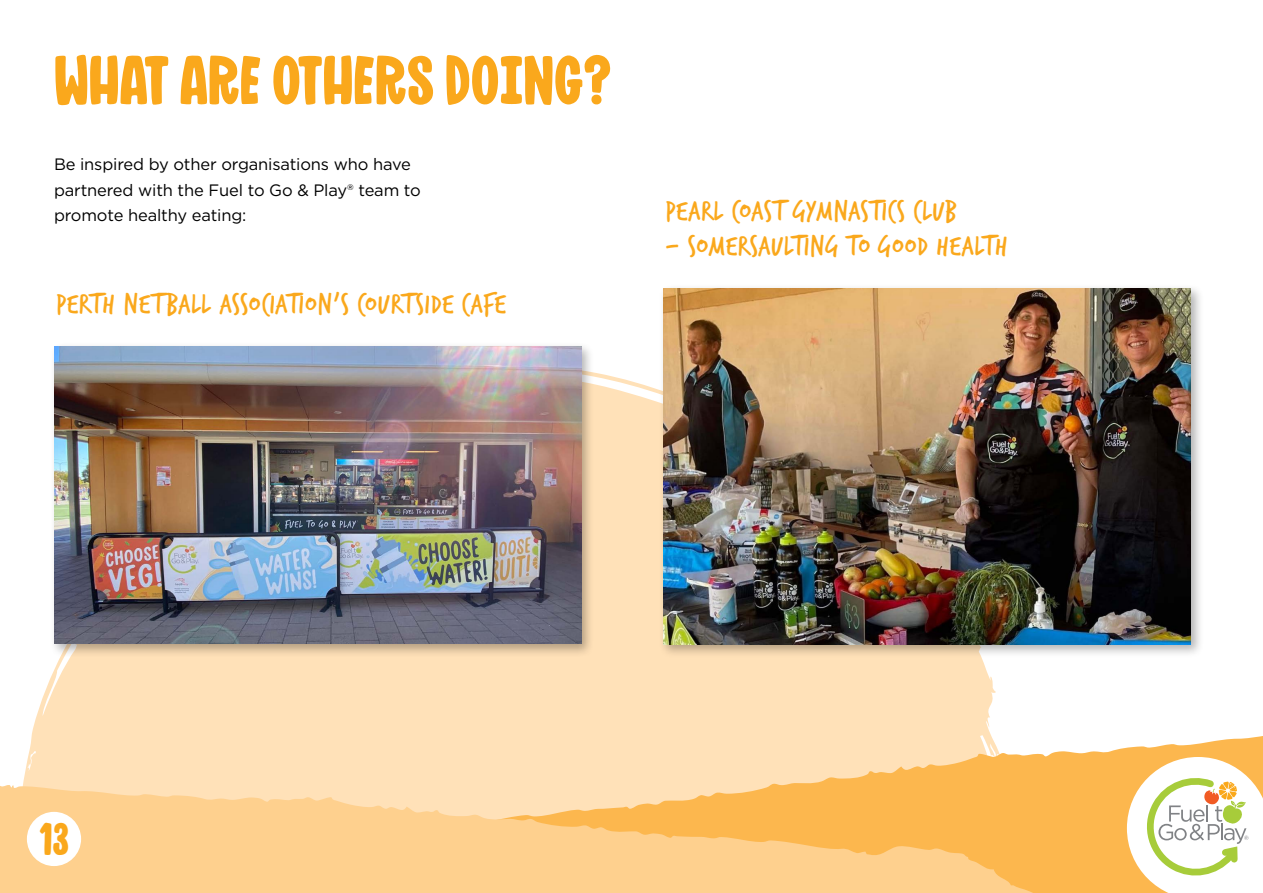
<style>
.page{position:relative;width:1263px;height:893px;background:#fff}
.page>*{position:absolute;margin:0;border:0;box-sizing:border-box;transform-origin:0 0}
.t1{font:69.75px "Mighty Mountain";color:#faa81c}
.t2{font:45.15px "Mighty Mountain";color:#faa81c}
.t3{font:30px "Trash Hand";letter-spacing:.025em;color:#faa81c}
.t4{font:16.5px/25.5px "Gotham";letter-spacing:-.01em;color:#000}
</style>
<div class="page">
<svg style="left:25px;top:372px;width:971px;height:401px;background:#ffe4c0"></svg>
<div style="left:49px;top:341px;width:546px;height:316px;background:#000;opacity:.3"></div>
<img style="left:54px;top:347px;width:527px;height:297px">
<div style="left:658px;top:283px;width:546px;height:375px;background:#000;opacity:.3"></div>
<img style="left:663px;top:288px;width:528px;height:356px">
<svg style="left:218px;top:711px;width:1045px;height:182px;fill:#ffe1b8"></svg>
<svg style="left:0;top:773px;width:1110px;height:120px;background:#fdcb83"></svg>
<div style="left:27px;top:812px;width:54px;height:54px;background:#fff;border-radius:50%"></div>
<svg style="left:1127px;top:757px;width:136px;height:136px"></svg>
<h1 class="t1" style="left:54px;top:32px;width:559px">WHAT ARE OTHERS DOING?</h1>
<p class="t4" style="left:54px;top:151px;width:368px">Be inspired by other organisations who have partnered with the Fuel to Go &amp; Play® team to promote healthy eating:</p>
<h3 class="t3" style="left:56px;top:289px;width:451px">PERTH NETBALL ASSOCIATION'S COURTSIDE CAFE</h3>
<h3 class="t3" style="left:665px;top:196px;width:293px">PEARL COAST GYMNASTICS CLUB</h3>
<h3 class="t3" style="left:665px;top:232px;width:344px">- SOMERSAULTING TO GOOD HEALTH</h3>
<h2 class="t2" style="left:39px;top:808px;width:31px">13</h2>
</div>
